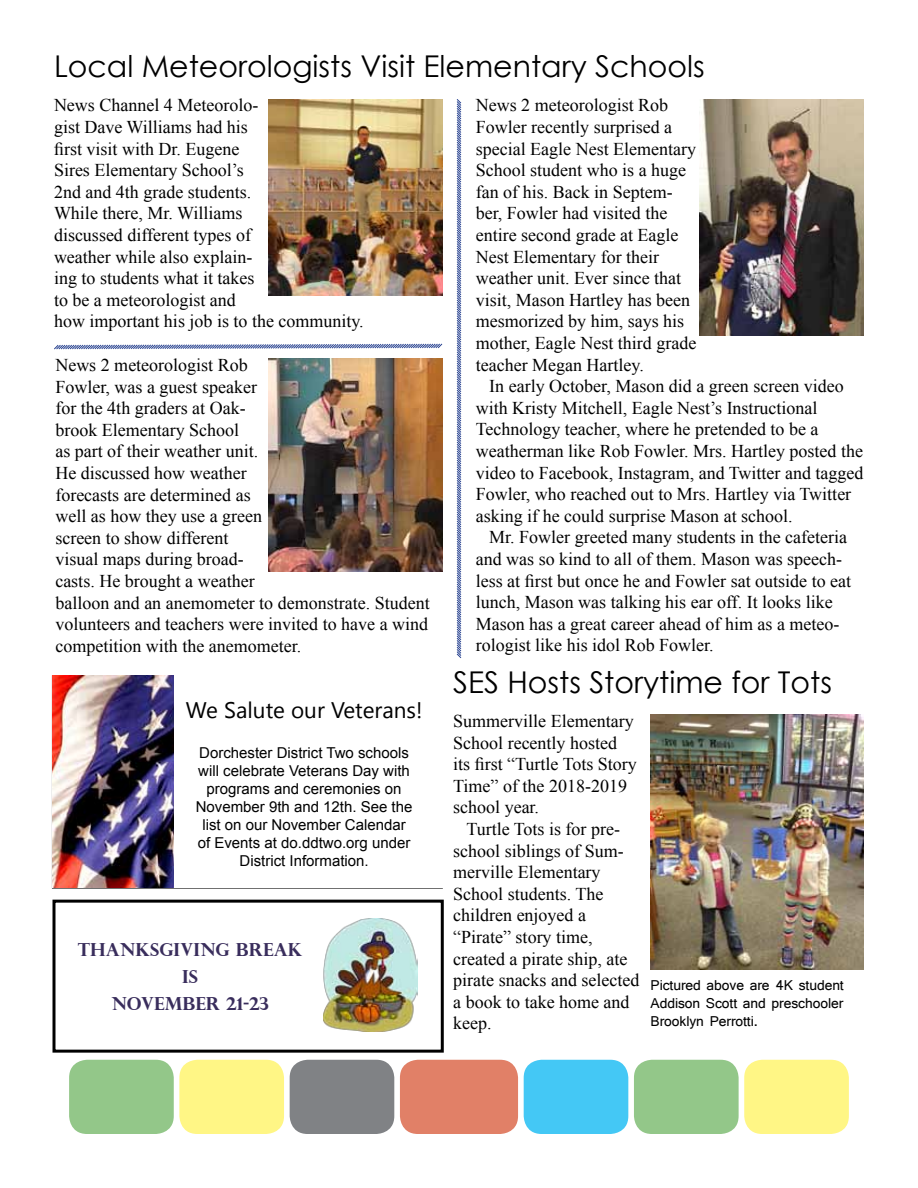
<style>
.page{position:relative;width:918px;height:1188px;background:#fff}
.page>*{position:absolute;margin:0;border:0;box-sizing:border-box;transform-origin:0 0}
.t1{font:30px "Century Gothic";color:#000}
.t2{font:22.5px "Khmer UI";color:#000}
.t3{font:18px/21.6px "Times New Roman";color:#000}
.t4{font:700 18px/27px "Perpetua Titling";color:#392d5c;text-align:center}
.t5{font:15px/18px "Arial";color:#000;text-align:center}
.t6{font:15px/18px "Shruti";letter-spacing:-.005em;color:#000;text-align:justify}
</style>
<div class="page">
<div style="left:69px;top:1060px;width:105px;height:74px;background:#93c789;border-radius:18px"></div>
<div style="left:179px;top:1060px;width:105px;height:74px;background:#fff685;border-radius:18px"></div>
<div style="left:290px;top:1060px;width:104px;height:74px;background:#808285;border-radius:18px"></div>
<div style="left:524px;top:1060px;width:104px;height:74px;background:#44c8f5;border-radius:18px"></div>
<div style="left:400px;top:1060px;width:118px;height:74px;background:#e18067;border-radius:18px"></div>
<div style="left:634px;top:1060px;width:105px;height:74px;background:#93c789;border-radius:18px"></div>
<div style="left:744px;top:1060px;width:105px;height:74px;background:#fff685;border-radius:18px"></div>
<img style="left:651px;top:714px;width:213px;height:256px">
<img style="left:269px;top:99px;width:173px;height:197px">
<img style="left:700px;top:99px;width:164px;height:236px">
<svg style="left:456px;top:99px;width:6px;height:559px"></svg>
<svg style="left:54px;top:343px;width:389px;height:7px"></svg>
<img style="left:269px;top:359px;width:173px;height:213px">
<div style="left:52px;top:900px;width:392px;height:153px;border:3px solid #000"></div>
<img style="left:324px;top:918px;width:93px;height:113px">
<img style="left:52px;top:676px;width:122px;height:212px">
<h1 class="t1" style="left:54px;top:45px;width:652px">Local Meteorologists Visit Elementary Schools</h1>
<p class="t3" style="left:54px;top:94px;width:311px">News Channel 4 Meteorolo-<br>gist Dave Williams had his<br>first visit with Dr. Eugene<br>Sires Elementary School’s<br>2nd and 4th grade students.<br>While there, Mr. Williams<br>discussed different types of<br>weather while also explain-<br>ing to students what it takes<br>to be a meteorologist and<br>how important his job is to the community.</p>
<p class="t3" style="left:476px;top:94px;width:222px">News 2 meteorologist Rob<br>Fowler recently surprised a special Eagle Nest Elementary<br>School student who is a huge fan of his. Back in Septem&shy;ber, Fowler had visited the entire second grade at Eagle<br>Nest Elementary for their weather unit. Ever since that visit, Mason Hartley has been mesmorized by him, says his mother, Eagle Nest third grade teacher Megan Hartley.</p>
<p class="t3" style="left:476px;top:375px;width:389px;text-indent:14px">In early October, Mason did a green screen video with Kristy Mitchell, Eagle Nest’s Instructional Technology teacher, where he pretended to be a weatherman like Rob Fowler. Mrs. Hartley posted the video to Facebook, Instagram, and Twitter and tagged Fowler, who reached out to Mrs. Hartley via Twitter asking if he could surprise Mason at school.</p>
<p class="t3" style="left:476px;top:526px;width:377px;text-indent:14px">Mr. Fowler greeted many students in the cafeteria and was so kind to all of them. Mason was speech&shy;less at first but once he and Fowler sat outside to eat lunch, Mason was talking his ear off. It looks like Mason has a great career ahead of him as a meteo&shy;rologist like his idol Rob Fowler.</p>
<p class="t3" style="left:55px;top:354px;width:376px">News 2 meteorologist Rob<br>Fowler, was a guest speaker<br>for the 4th graders at Oak-<br>brook Elementary School<br>as part of their weather unit.<br>He discussed how weather<br>forecasts are determined as<br>well as how they use a green<br>screen to show different<br>visual maps during broad-<br>casts. He brought a weather<br>balloon and an anemometer to demonstrate. Student volunteers and teachers were invited to have a wind competition with the anemometer.</p>
<p class="t2" style="left:186px;top:698px;width:238px">We Salute our Veterans!</p>
<p class="t5" style="left:196px;top:744px;width:218px">Dorchester District Two schools will celebrate Veterans Day with programs and ceremonies on<br>November 9th and 12th. See the list on our November Calendar of Events at do.ddtwo.org under<br>District I nformation.</p>
<p class="t4" style="left:78px;top:936px;width:226px">THANKSGIVING BREAK<br>IS<br>NOVEMBER 21-23</p>
<h1 class="t1" style="left:453px;top:661px;width:380px">SES Hosts Storytime for Tots</h1>
<p class="t3" style="left:453px;top:710px;width:185px">Summerville Elementary<br>School recently hosted its first “Turtle Tots Story<br>Time” of the 2018-2019 school year.</p>
<p class="t3" style="left:453px;top:818px;width:188px;text-indent:13px">Turtle Tots is for pre&shy;school siblings of Sum&shy;merville Elementary<br>School students. The children enjoyed a “Pirate” story time, created a pirate ship, ate pirate snacks and selected a book to take home and keep.</p>
<p class="t6" style="left:651px;top:976px;width:195px">Pictured above are 4K student Addison Scott and preschooler Brooklyn Perrotti.</p>
</div>
